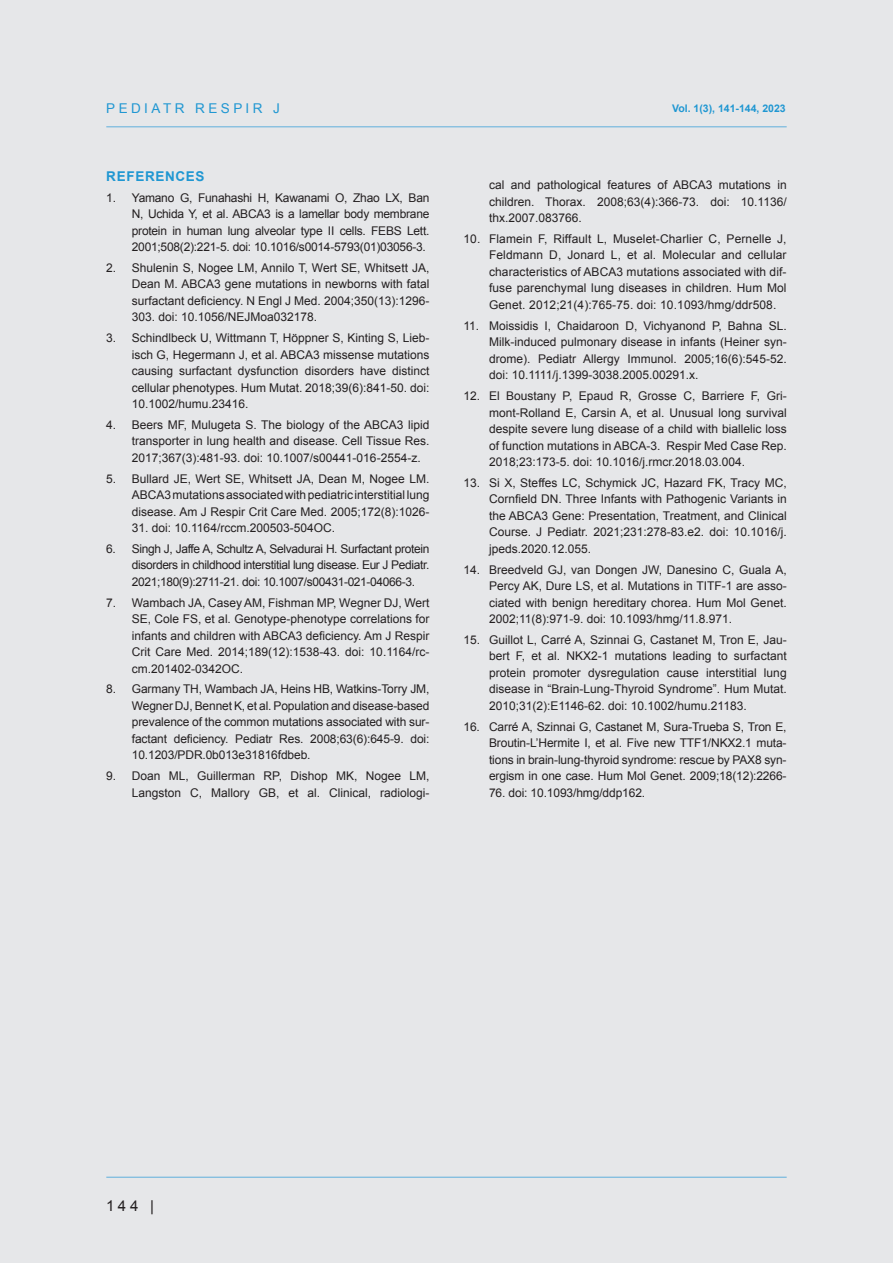
<style>
.page{position:relative;width:893px;height:1263px;background:#e6e7e9}
.page>*{position:absolute;margin:0;border:0;box-sizing:border-box;transform-origin:0 0}
.t1{font:15px "Arial";color:#231f20}
.t2{font:13.5px "Arial";letter-spacing:.26em;color:#2097d2}
.t3{font:700 13.5px "Arial";letter-spacing:.05em;color:#2097d2}
.t4{font:12px/16.5px "Arial";color:#231f20;text-align:justify}
.t5{font:700 10.5px "Arial";color:#2097d2}
</style>
<div class="page">
<hr style="left:106px;top:1177px;width:681px;height:1px;background:#60afdc">
<hr style="left:106px;top:126px;width:681px;height:1px;background:#60afdc">
<p class="t2" style="left:106px;top:99px;width:175px">PEDIATR RESPIR J</p>
<p class="t5" style="left:672px;top:101px;width:115px">Vol. 1(3), 141-144, 2023</p>
<p class="t3" style="left:106px;top:167px;width:100px">REFERENCES</p>
<p class="t4" style="left:132px;top:189px;width:299px;text-indent:-26px">1. Yamano G, Funahashi H, Kawanami O, Zhao LX, Ban N, Uchida Y, et al. ABCA3 is a lamellar body membrane protein in human lung alveolar type II cells. FEBS Lett.<br>2001;508(2):221-5. doi: 10.1016/s0014-5793(01)03056-3.</p>
<p class="t4" style="left:132px;top:259px;width:299px;text-indent:-26px">2. Shulenin S, Nogee LM, Annilo T, Wert SE, Whitsett JA, Dean M. ABCA3 gene mutations in newborns with fatal surfactant deficiency. N Engl J Med. 2004;350(13):1296- 303. doi: 10.1056/NEJMoa032178.</p>
<p class="t4" style="left:132px;top:330px;width:299px;text-indent:-26px">3. Schindlbeck U, Wittmann T, Höppner S, Kinting S, Lieb&shy;isch G, Hegermann J, et al. ABCA3 missense mutations causing surfactant dysfunction disorders have distinct cellular phenotypes. Hum Mutat. 2018;39(6):841-50. doi:<br>10.1002/humu.23416.</p>
<p class="t4" style="left:132px;top:416px;width:299px;text-indent:-26px">4. Beers MF, Mulugeta S. The biology of the ABCA3 lipid transporter in lung health and disease. Cell Tissue Res.<br>2017;367(3):481-93. doi: 10.1007/s00441-016-2554-z.</p>
<p class="t4" style="left:132px;top:470px;width:299px;text-indent:-26px">5. Bullard JE, Wert SE, Whitsett JA, Dean M, Nogee LM.<br>ABCA3 mutations associated with pediatric interstitial lung disease. Am J Respir Crit Care Med. 2005;172(8):1026-</p>
<p class="t4" style="left:132px;top:520px;width:205px">31. doi: 10.1164/rccm.200503-504OC.</p>
<p class="t4" style="left:132px;top:540px;width:299px;text-indent:-26px">6. Singh J, Jaffe A, Schultz A, Selvadurai H. Surfactant protein disorders in childhood interstitial lung disease. Eur J Pediatr.<br>2021;180(9):2711-21. doi: 10.1007/s00431-021-04066-3.</p>
<p class="t4" style="left:132px;top:594px;width:299px;text-indent:-26px">7. Wambach JA, Casey AM, Fishman MP, Wegner DJ, Wert SE, Cole FS, et al. Genotype-phenotype correlations for infants and children with ABCA3 deficiency. Am J Respir Crit Care Med. 2014;189(12):1538-43. doi: 10.1164/rc&shy;cm.201402-0342OC.</p>
<p class="t4" style="left:132px;top:681px;width:299px;text-indent:-26px">8. Garmany TH, Wambach JA, Heins HB, Watkins-Torry JM, Wegner DJ, Bennet K, et al. Population and disease-based prevalence of the common mutations associated with sur&shy;factant deficiency. Pediatr Res. 2008;63(6):645-9. doi:<br>10.1203/PDR.0b013e31816fdbeb.</p>
<p class="t4" style="left:106px;top:768px;width:325px;text-align:right">9. Doan ML, Guillerman RP, Dishop MK, Nogee LM,<br>Langston C, Mallory GB, et al. Clinical, radiologi-</p>
<p class="t4" style="left:489px;top:177px;width:299px">cal and pathological features of ABCA3 mutations in children. Thorax. 2008;63(4):366-73. doi: 10.1136/ thx.2007.083766.</p>
<p class="t4" style="left:489px;top:231px;width:299px;text-indent:-26px">10. Flamein F, Riffault L, Muselet-Charlier C, Pernelle J, Feldmann D, Jonard L, et al. Molecular and cellular characteristics of ABCA3 mutations associated with dif&shy;fuse parenchymal lung diseases in children. Hum Mol Genet. 2012;21(4):765-75. doi: 10.1093/hmg/ddr508.</p>
<p class="t4" style="left:489px;top:317px;width:299px;text-indent:-26px">11. Moissidis I, Chaidaroon D, Vichyanond P, Bahna SL.<br>Milk-induced pulmonary disease in infants (Heiner syn&shy;drome). Pediatr Allergy Immunol. 2005;16(6):545-52. doi: 10.1111/j.1399-3038.2005.00291.x.</p>
<p class="t4" style="left:489px;top:388px;width:299px;text-indent:-26px">12. El Boustany P, Epaud R, Grosse C, Barriere F, Gri&shy;mont-Rolland E, Carsin A, et al. Unusual long survival despite severe lung disease of a child with biallelic loss of function mutations in ABCA-3. Respir Med Case Rep.<br>2018;23:173-5. doi: 10.1016/j.rmcr.2018.03.004.</p>
<p class="t4" style="left:489px;top:474px;width:299px;text-indent:-26px">13. Si X, Steffes LC, Schymick JC, Hazard FK, Tracy MC, Cornfield DN. Three Infants with Pathogenic Variants in the ABCA3 Gene: Presentation, Treatment, and Clinical Course. J Pediatr. 2021;231:278-83.e2. doi: 10.1016/j. jpeds.2020.12.055.</p>
<p class="t4" style="left:489px;top:561px;width:299px;text-indent:-26px">14. Breedveld GJ, van Dongen JW, Danesino C, Guala A, Percy AK, Dure LS, et al. Mutations in TITF-1 are asso&shy;ciated with benign hereditary chorea. Hum Mol Genet.<br>2002;11(8):971-9. doi: 10.1093/hmg/11.8.971.</p>
<p class="t4" style="left:489px;top:631px;width:299px;text-indent:-26px">15. Guillot L, Carré A, Szinnai G, Castanet M, Tron E, Jau&shy;bert F, et al. NKX2-1 mutations leading to surfactant protein promoter dysregulation cause interstitial lung disease in “Brain-Lung-Thyroid Syndrome”. Hum Mutat.<br>2010;31(2):E1146-62. doi: 10.1002/humu.21183.</p>
<p class="t4" style="left:489px;top:718px;width:299px;text-indent:-26px">16. Carré A, Szinnai G, Castanet M, Sura-Trueba S, Tron E, Broutin-L’Hermite I, et al. Five new TTF1/NKX2.1 muta&shy;tions in brain-lung-thyroid syndrome: rescue by PAX8 syn&shy;ergism in one case. Hum Mol Genet. 2009;18(12):2266-</p>
<p class="t4" style="left:489px;top:784px;width:158px">76. doi: 10.1093/hmg/ddp162.</p>
<p class="t1" style="left:106px;top:1196px;width:49px">144 |</p>
</div>
